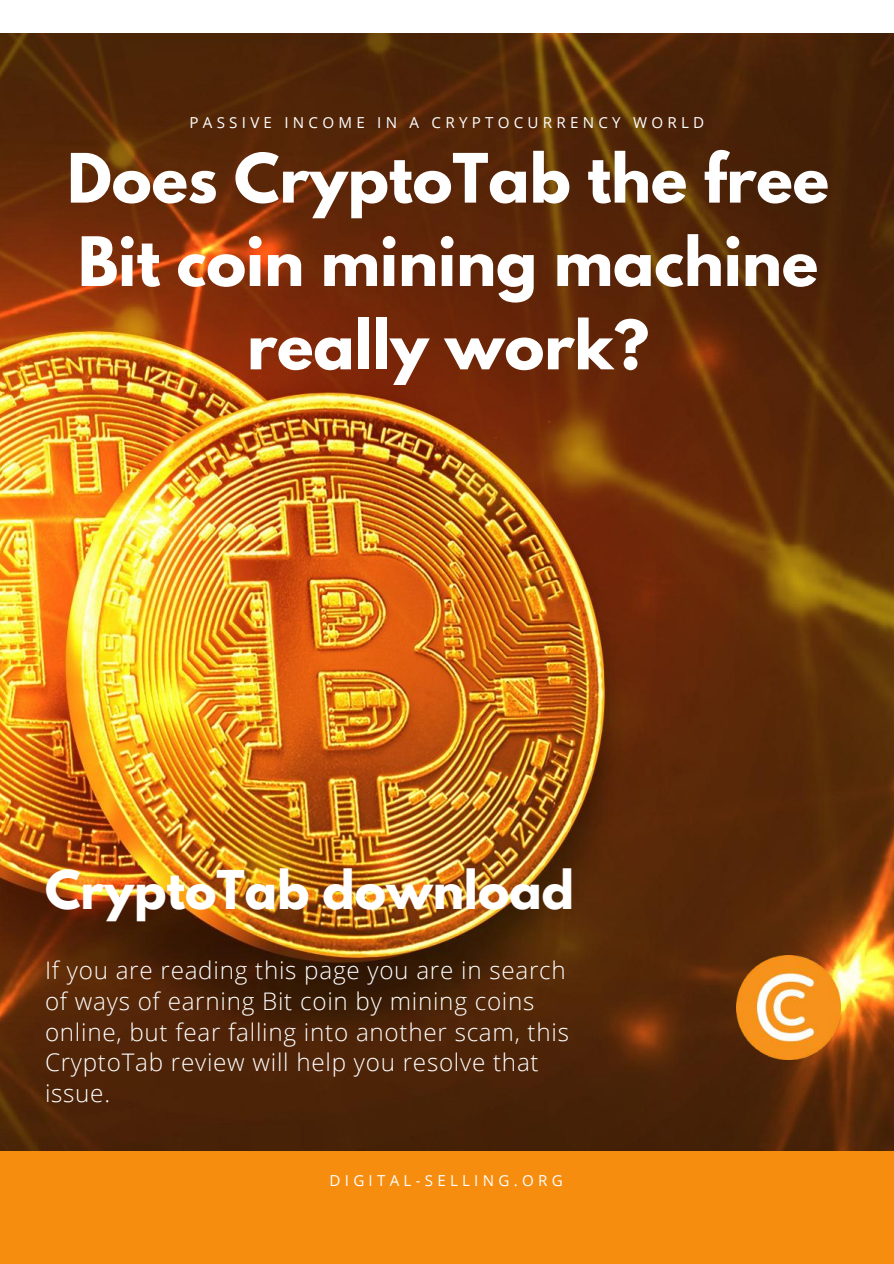
<style>
.page{position:relative;width:894px;height:1264px;background:#fff}
.page>*{position:absolute;margin:0;border:0;box-sizing:border-box;transform-origin:0 0}
.t1{font:700 60.3px/83.2px "League Spartan";color:#fff;text-align:center}
.t2{font:700 47.25px "League Spartan";color:#fff}
.t3{font:300 24.3px/30.6px "Open Sans";letter-spacing:.03em;color:#fff}
.t4{font:15.15px "Open Sans";letter-spacing:.28em;color:#fff}
</style>
<div class="page">
<img style="left:0;top:33px;width:893px;height:1118px">
<div style="left:0;top:1151px;width:893px;height:112px;background:#f68d0e"></div>
<img style="left:736px;top:955px;width:104px;height:104px">
<p class="t4" style="left:189px;top:111px;width:516px">PASSIVE INCOME IN A CRYPTOCURRENCY WORLD</p>
<h1 class="t1" style="left:67px;top:144px;width:763px">Does CryptoTab the free<br>Bit coin mining machine really work?</h1>
<h2 class="t2" style="left:45px;top:866px;width:530px">CryptoTab download</h2>
<p class="t3" style="left:45px;top:954px;width:525px">If you are reading this page you are in search of ways of earning Bit coin by mining coins online, but fear falling into another scam, this CryptoTab review will help you resolve that issue.</p>
<p class="t4" style="left:329px;top:1169px;width:234px">DIGITAL-SELLING.ORG</p>
</div>
